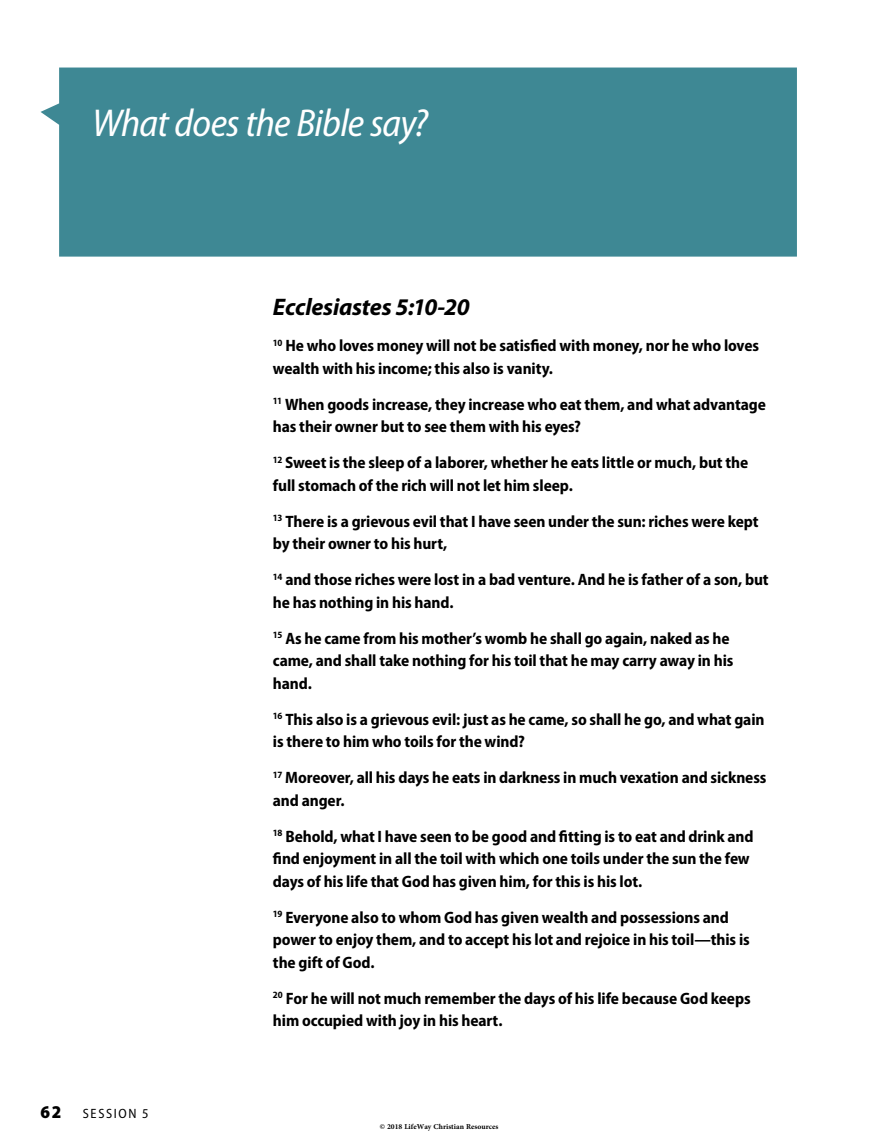
<style>
.page{position:relative;width:878px;height:1148px;background:#fff}
.page>*{position:absolute;margin:0;border:0;box-sizing:border-box;transform-origin:0 0}
.t1{font:italic semi-condensed 39px "Myriad Pro";letter-spacing:-.02em;color:#fff}
.t2{font:italic 700 24px "Myriad Pro";letter-spacing:-.01em;color:#000}
.t3{font:900 semi-condensed 18px "Myriad Pro";color:#000}
.t4{font:700 semi-condensed 16.5px/22.5px "Myriad Pro";letter-spacing:-.01em;color:#000}
.t5{font:semi-condensed 13.5px "Myriad Pro";letter-spacing:.13em;color:#000}
.t6{font:700 10.5px "Adobe Arabic";color:#000}
</style>
<div class="page">
<div style="left:41px;top:68px;width:756px;height:188px;background:#3e8894"></div>
<h1 class="t1" style="left:92px;top:102px;width:337px">What does the Bible say?</h1>
<p class="t3" style="left:40px;top:1102px;width:22px">62</p>
<p class="t5" style="left:83px;top:1106px;width:67px">SESS ION 5</p>
<h2 class="t2" style="left:273px;top:294px;width:198px">Ecclesiastes 5:10-20</h2>
<p class="t4" style="left:273px;top:334px;width:487px"><sup>10</sup> He who loves money will not be satisfied with money, nor he who loves wealth with his income; this also is vanity.</p>
<p class="t4" style="left:273px;top:393px;width:494px"><sup>11</sup> When goods increase, they increase who eat them, and what advantage has their owner but to see them with his eyes?</p>
<p class="t4" style="left:273px;top:451px;width:477px"><sup>12</sup> Sweet is the sleep of a laborer, whether he eats little or much, but the full stomach of the rich will not let him sleep.</p>
<p class="t4" style="left:273px;top:510px;width:487px"><sup>13</sup> There is a grievous evil that I have seen under the sun: riches were kept by their owner to his hurt,</p>
<p class="t4" style="left:273px;top:568px;width:497px"><sup>14</sup> and those riches were lost in a bad venture. And he is father of a son, but he has nothing in his hand.</p>
<p class="t4" style="left:273px;top:627px;width:462px"><sup>15</sup> As he came from his mother’s womb he shall go again, naked as he came, and shall take nothing for his toil that he may carry away in his hand.</p>
<p class="t4" style="left:273px;top:708px;width:493px"><sup>16</sup> This also is a grievous evil: just as he came, so shall he go, and what gain is there to him who toils for the wind?</p>
<p class="t4" style="left:273px;top:766px;width:495px"><sup>17</sup> Moreover, all his days he eats in darkness in much vexation and sickness and anger.</p>
<p class="t4" style="left:273px;top:825px;width:482px"><sup>18</sup> Behold, what I have seen to be good and fitting is to eat and drink and find enjoyment in all the toil with which one toils under the sun the few days of his life that God has given him, for this is his lot.</p>
<p class="t4" style="left:273px;top:906px;width:478px"><sup>19</sup> Everyone also to whom God has given wealth and possessions and power to enjoy them, and to accept his lot and rejoice in his toil—this is the gift of God.</p>
<p class="t4" style="left:273px;top:987px;width:479px"><sup>20</sup> For he will not much remember the days of his life because God keeps him occupied with joy in his heart.</p>
<p class="t6" style="left:380px;top:1119px;width:120px">© 2018 LifeWay Christian Resources</p>
</div>
